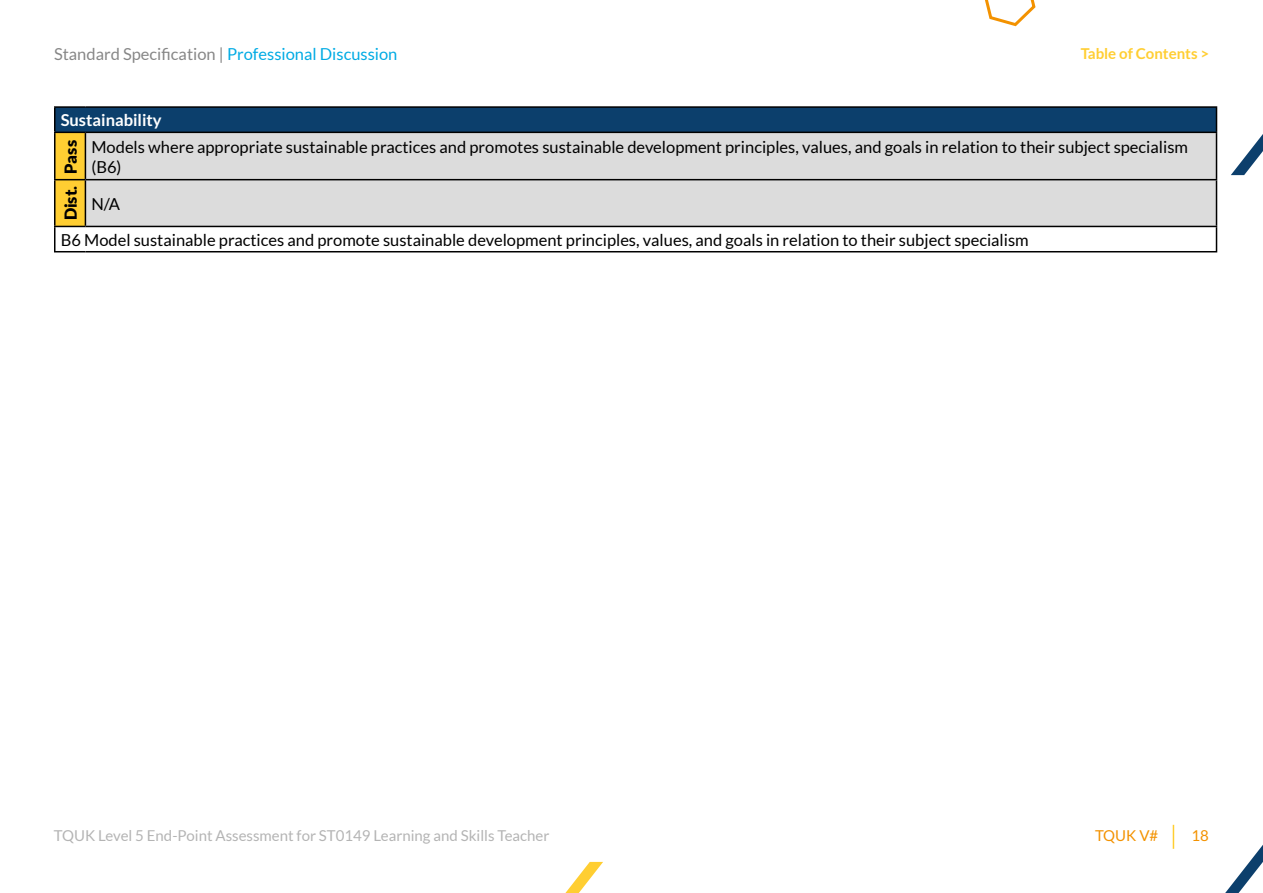
<style>
.page{position:relative;width:1263px;height:893px;background:#fff}
.page>*{position:absolute;margin:0;border:0;box-sizing:border-box;transform-origin:0 0}
.t1{font:16.5px/19.8px "Lato";color:#000}
.t2{font:16.5px "Lato";color:#878787}
.t3{font:700 16.5px "Lato";color:#fff}
.t4{font:900 16.5px "Lato";color:#000}
.t5{font:15px "Lato";color:#b4b4b4}
.t6{font:700 15px "Lato";color:#ffce32}
.t7{font:15px "Lato";color:#f39200}
.s1{color:#00abe4}
</style>
<div class="page">
<svg style="left:1231px;top:134px;width:32px;height:41px"></svg>
<svg style="left:985px;top:0;width:51px;height:27px"></svg>
<svg style="left:565px;top:862px;width:38px;height:31px"></svg>
<svg style="left:1172px;top:824px;width:91px;height:69px"></svg>
<div style="left:55px;top:107px;width:1161px;height:25px;background:#0c3f6c"></div>
<svg style="left:56px;top:133px;width:29px;height:93px;background:#f9c930"></svg>
<div style="left:86px;top:133px;width:1130px;height:93px;background:#dcdcdc"></div>
<hr style="left:54px;top:106px;width:31px;height:2px;background:#000">
<hr style="left:54px;top:108px;width:2px;height:24px;background:#000">
<hr style="left:85px;top:106px;width:1132px;height:2px;background:#000">
<svg style="left:1216px;top:108px;width:1px;height:24px"></svg>
<hr style="left:54px;top:132px;width:31px;height:1px;background:#000">
<hr style="left:54px;top:133px;width:2px;height:46px;background:#000">
<hr style="left:85px;top:132px;width:1132px;height:1px;background:#000">
<hr style="left:85px;top:133px;width:1px;height:46px;background:#000">
<hr style="left:1216px;top:133px;width:1px;height:46px;background:#000">
<hr style="left:54px;top:179px;width:31px;height:1px;background:#000">
<hr style="left:54px;top:180px;width:2px;height:46px;background:#000">
<hr style="left:85px;top:179px;width:1132px;height:1px;background:#000">
<hr style="left:85px;top:180px;width:1px;height:46px;background:#000">
<hr style="left:1216px;top:180px;width:1px;height:46px;background:#000">
<hr style="left:54px;top:226px;width:31px;height:1px;background:#000">
<hr style="left:54px;top:227px;width:2px;height:24px;background:#000">
<hr style="left:85px;top:226px;width:1132px;height:1px;background:#000">
<svg style="left:1216px;top:227px;width:1px;height:24px"></svg>
<hr style="left:54px;top:251px;width:31px;height:1px;background:#000">
<hr style="left:85px;top:251px;width:1132px;height:1px;background:#000">
<p class="t2" style="left:54px;top:44px;width:345px">Standard Specification | <span class="s1">Professional Discussion</span></p>
<p class="t6" style="left:1081px;top:45px;width:130px">Table of Contents &gt;</p>
<p class="t3" style="left:61px;top:111px;width:102px">Sustainability</p>
<p class="t4" style="left:61px;top:174px;width:35px;rotate:-90deg">Pass</p>
<p class="t1" style="left:91px;top:137px;width:1098px">Models where appropriate sustainable practices and promotes sustainable development principles, values, and goals in relation to their subject specialism (B6)</p>
<p class="t4" style="left:61px;top:220px;width:36px;rotate:-90deg">Dist.</p>
<p class="t1" style="left:61px;top:186px;width:969px;line-height:36px;text-indent:31px">N/A<br>B6 Model sustainable practices and promote sustainable development principles, values, and goals in relation to their subject specialism</p>
<p class="t5" style="left:54px;top:828px;width:497px">TQUK Level 5 End-Point Assessment for ST0149 Learning and Skills Teacher</p>
<p class="t7" style="left:1095px;top:828px;width:65px">TQUK V#</p>
<p class="t7" style="left:1191px;top:828px;width:19px">18</p>
</div>
